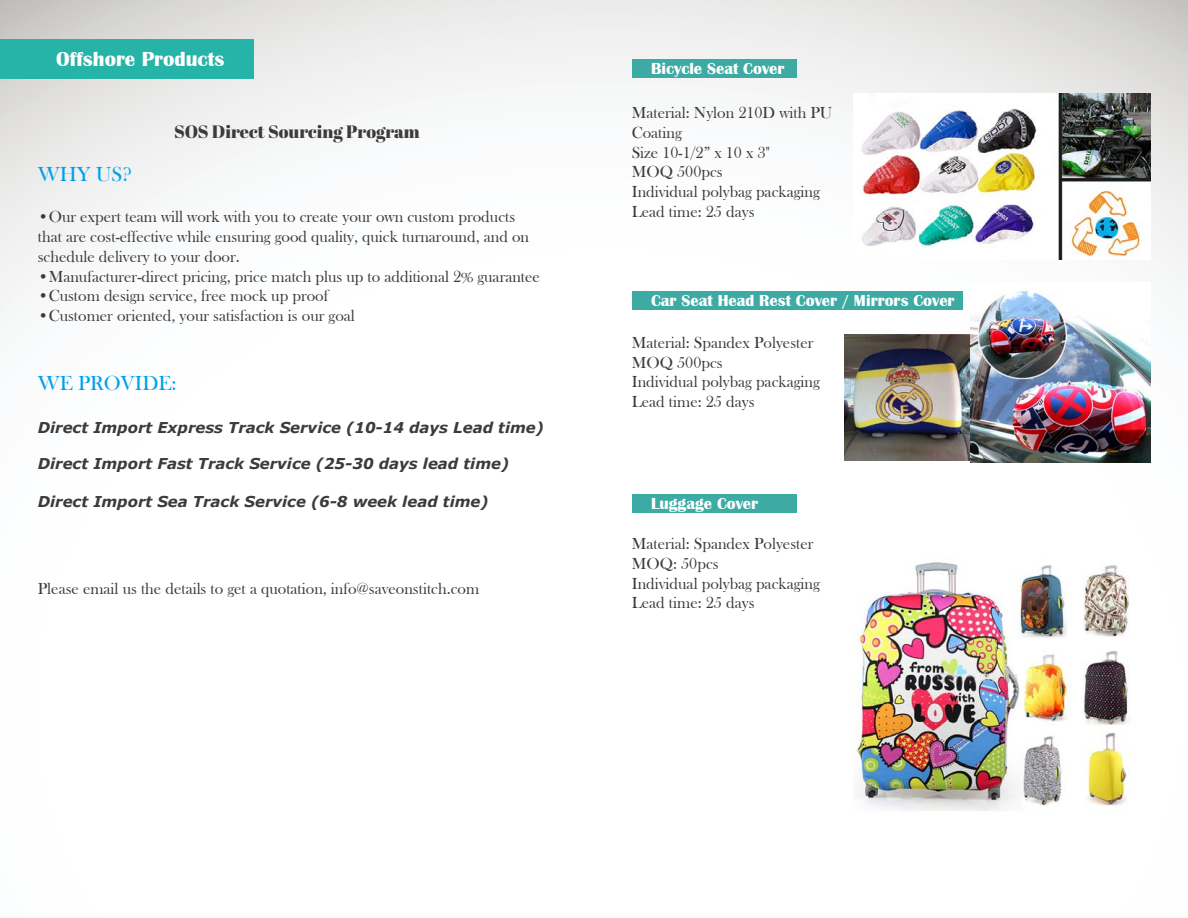
<style>
.page{position:relative;width:1188px;height:918px;background:#fff}
.page>*{position:absolute;margin:0;border:0;box-sizing:border-box;transform-origin:0 0}
.t1{font:700 20.85px "Britannic";color:#fff}
.t2{font:20.85px "Bask Old Face";color:#00a0e9}
.t3{font:18px "Abril Fatface";color:#3e3a39}
.t4{font:16.5px/19.6px "Bask Old Face";color:#3e3a39}
.t5{font:700 16.5px "Britannic";color:#fff}
.t6{font:italic 700 15px "Verdana";color:#3e3a39}
</style>
<div class="page">
<img style="left:0;top:0;width:1188px;height:513px">
<div style="left:0;top:39px;width:253px;height:40px;background:#26b3a8"></div>
<div style="left:632px;top:59px;width:164px;height:18px;background:#3daba4"></div>
<div style="left:632px;top:494px;width:164px;height:18px;background:#3daba4"></div>
<div style="left:632px;top:291px;width:330px;height:18px;background:#3daba4"></div>
<img style="left:854px;top:94px;width:296px;height:165px">
<img style="left:970px;top:282px;width:180px;height:180px">
<img style="left:854px;top:562px;width:276px;height:249px">
<img style="left:844px;top:334px;width:126px;height:126px">
<p class="t1" style="left:56px;top:47px;width:170px">Offshore Products</p>
<p class="t3" style="left:174px;top:119px;width:247px">SOS Direct Sourcing Program</p>
<p class="t2" style="left:38px;top:163px;width:96px">WHY US?</p>
<p class="t4" style="left:38px;top:207px;width:493px">•Our expert team will work with you to create your own custom products that are cost-effective while ensuring good quality, quick turnaround, and on schedule delivery to your door.</p>
<p class="t4" style="left:38px;top:267px;width:504px">•Manufacturer-direct pricing, price match plus up to additional 2% guarantee</p>
<p class="t4" style="left:38px;top:286px;width:292px">•Custom design service, free mock up proof</p>
<p class="t4" style="left:38px;top:306px;width:319px">•Customer oriented, your satisfaction is our goal</p>
<p class="t2" style="left:38px;top:371px;width:140px">WE PROVIDE:</p>
<p class="t6" style="left:38px;top:417px;width:508px">Direct Import Express Track Service (10-14 days Lead time)</p>
<p class="t6" style="left:38px;top:453px;width:473px">Direct Import Fast Track Service (25-30 days lead time)</p>
<p class="t6" style="left:38px;top:491px;width:452px">Direct Import Sea Track Service (6-8 week lead time)</p>
<p class="t4" style="left:38px;top:579px;width:443px">Please email us the details to get a quotation, info@saveonstitch.com</p>
<p class="t5" style="left:651px;top:59px;width:135px">Bicycle Seat Cover</p>
<p class="t4" style="left:632px;top:103px;width:202px">Material: Nylon 210D with PU<br>Coating<br>Size 10-1/2” x 10 x 3"<br>MOQ 500pcs<br>Individual polybag packaging<br>Lead time: 25 days</p>
<p class="t5" style="left:651px;top:291px;width:305px">Car Seat Head Rest Cover / Mirrors Cover</p>
<p class="t4" style="left:632px;top:333px;width:190px">Material: Spandex Polyester<br>MOQ 500pcs<br>Individual polybag packaging<br>Lead time: 25 days</p>
<p class="t5" style="left:651px;top:494px;width:109px">Luggage Cover</p>
<p class="t4" style="left:632px;top:534px;width:190px">Material: Spandex Polyester<br>MOQ: 50pcs<br>Individual polybag packaging<br>Lead time: 25 days</p>
</div>
